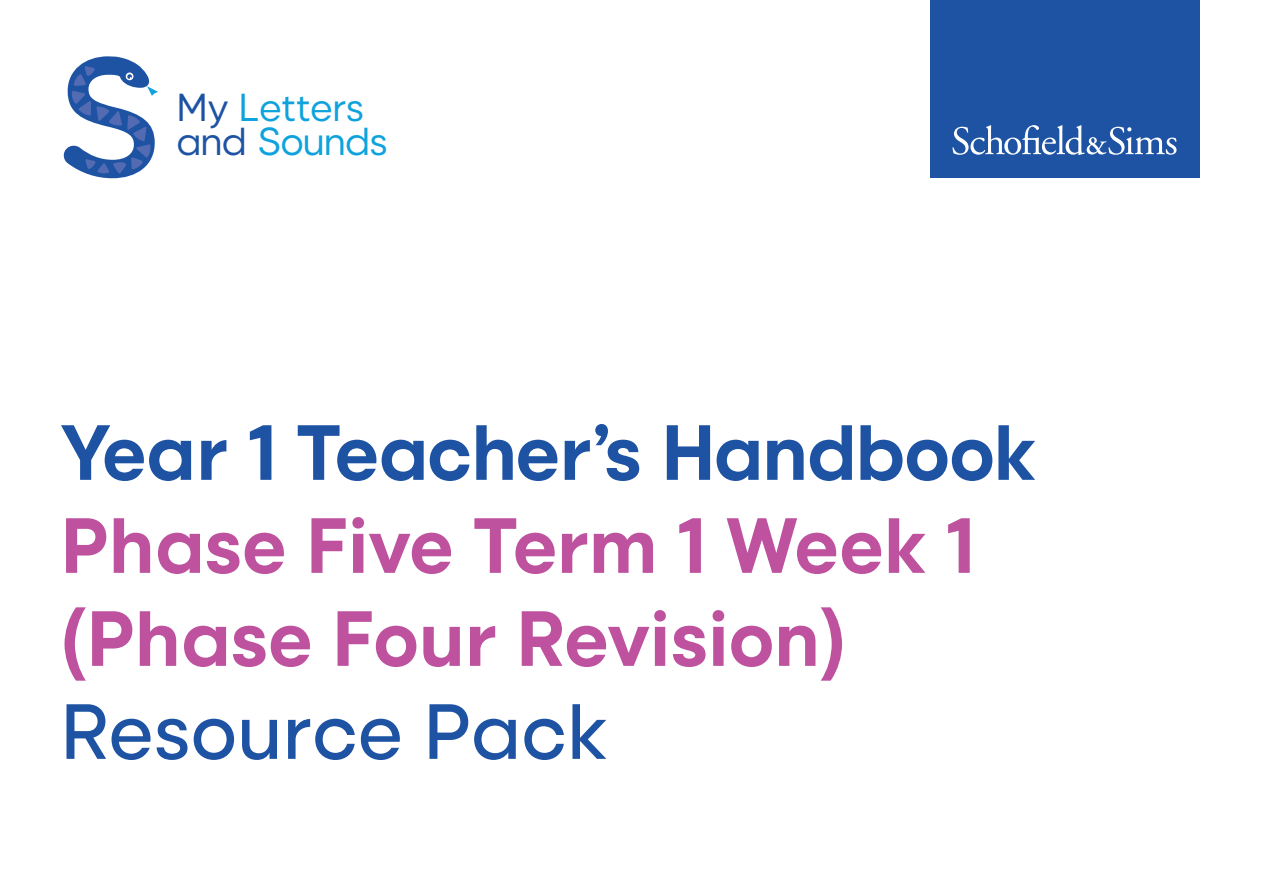
<style>
.page{position:relative;width:1263px;height:893px;background:#fff}
.page>*{position:absolute;margin:0;border:0;box-sizing:border-box;transform-origin:0 0}
.t1{font:700 78px/93px "Izmir";letter-spacing:-.005em;color:#be529f}
.t2{font:500 78px "Izmir";color:#1e53a4}
.t3{font:39px/34.5px "Izmir";letter-spacing:-.02em;color:#0fa2dd}
.s1{color:#1e53a4}
</style>
<div class="page">
<div style="left:930px;top:0;width:269px;height:178px;background:#1e53a4"></div>
<svg style="left:952px;top:125px;width:224px;height:30px"></svg>
<svg style="left:64px;top:56px;width:94px;height:122px"></svg>
<p class="t3" style="left:176px;top:88px;width:213px"><span class="s1">My</span> Letters <span class="s1">and</span> Sounds</p>
<p class="t1" style="left:61px;top:402px;width:977px"><span class="s1">Year 1 Teacher’s Handbook<br></span>Phase Five Term 1 Week 1 (Phase Four Revision)</p>
<p class="t2" style="left:61px;top:675px;width:548px">Resource Pack</p>
</div>
